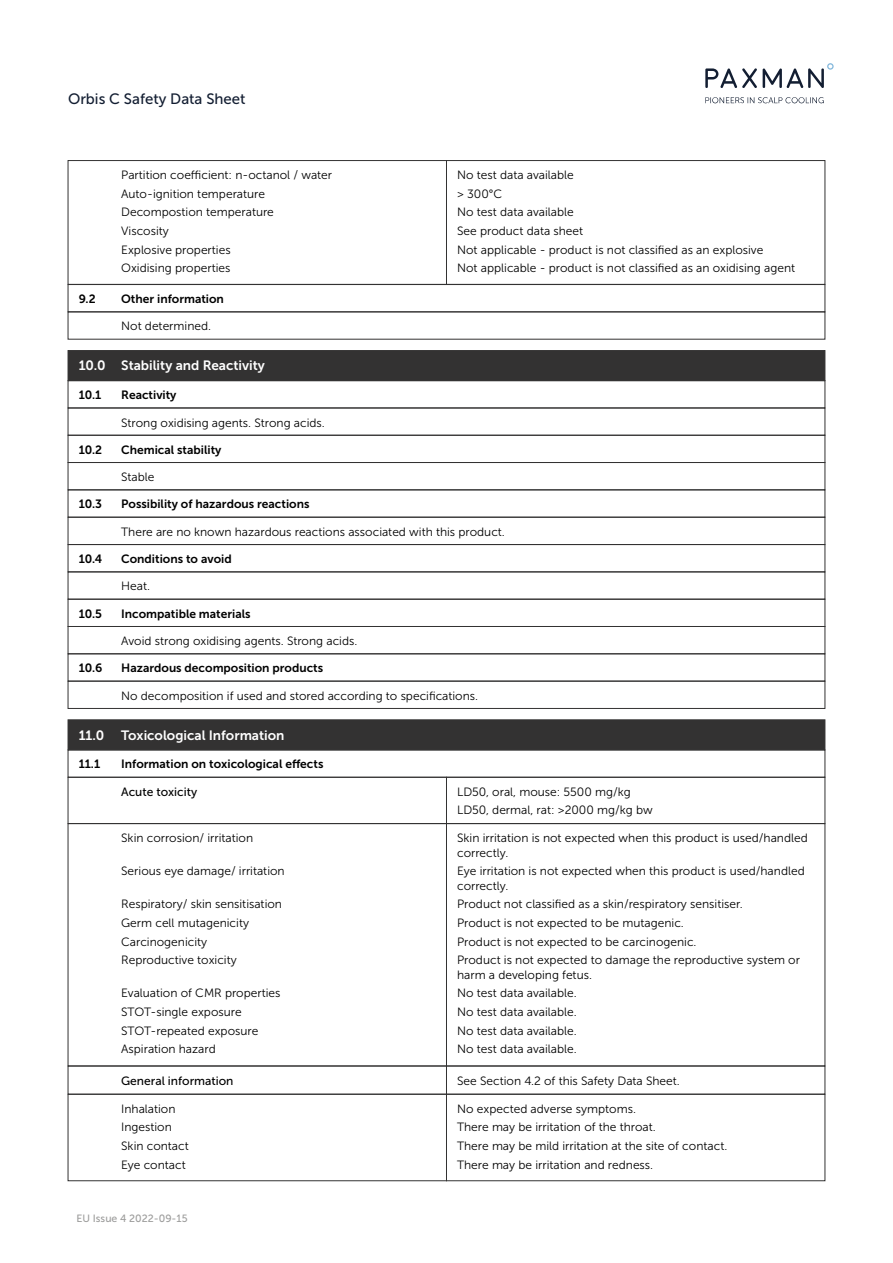
<style>
.page{position:relative;width:893px;height:1263px;background:#fff}
.page>*{position:absolute;margin:0;border:0;box-sizing:border-box;transform-origin:0 0}
.t1{font:15px "Museo Sans 500";color:#131e32}
.t2{font:13.5px "Museo Sans 700";color:#fff}
.t3{font:12px/18.6px "Museo Sans 300";color:#000}
.t4{font:12px "Museo Sans 700";color:#000}
.t5{font:12px "Museo Sans 500";color:#000}
.t6{font:10.5px "Museo Sans 500";color:#9d9d9c}
</style>
<div class="page">
<svg style="left:705px;top:68px;width:52px;height:20px"></svg>
<svg style="left:763px;top:63px;width:71px;height:25px"></svg>
<svg style="left:705px;top:97px;width:119px;height:6px"></svg>
<div style="left:68px;top:160px;width:379px;height:125px;border:1px solid #333232"></div>
<div style="left:446px;top:160px;width:379px;height:125px;border:1px solid #333232"></div>
<div style="left:68px;top:284px;width:757px;height:28px;border:1px solid #333232"></div>
<div style="left:68px;top:311px;width:757px;height:29px;border:1px solid #333232"></div>
<div style="left:68px;top:408px;width:757px;height:28px;border:1px solid #333232"></div>
<div style="left:68px;top:681px;width:757px;height:28px;border:1px solid #333232"></div>
<div style="left:68px;top:350px;width:757px;height:31px;background:#333232"></div>
<div style="left:68px;top:380px;width:757px;height:28px;border:1px solid #333232"></div>
<div style="left:68px;top:435px;width:757px;height:28px;border:1px solid #333232"></div>
<div style="left:68px;top:489px;width:757px;height:29px;border:1px solid #333232"></div>
<div style="left:68px;top:544px;width:757px;height:28px;border:1px solid #333232"></div>
<div style="left:68px;top:599px;width:757px;height:28px;border:1px solid #333232"></div>
<div style="left:68px;top:653px;width:757px;height:28px;border:1px solid #333232"></div>
<div style="left:68px;top:719px;width:757px;height:31px;background:#333232;border:1px solid #333232"></div>
<div style="left:68px;top:749px;width:757px;height:29px;border:1px solid #333232"></div>
<div style="left:68px;top:823px;width:379px;height:243px;border:1px solid #333232"></div>
<div style="left:68px;top:1094px;width:379px;height:87px;border:1px solid #333232"></div>
<div style="left:446px;top:823px;width:379px;height:243px;border:1px solid #333232"></div>
<div style="left:446px;top:1094px;width:379px;height:87px;border:1px solid #333232"></div>
<div style="left:68px;top:777px;width:379px;height:47px;border:1px solid #333232"></div>
<div style="left:446px;top:777px;width:379px;height:47px;border:1px solid #333232"></div>
<div style="left:68px;top:1066px;width:379px;height:28px;border:1px solid #333232"></div>
<div style="left:446px;top:1066px;width:379px;height:28px;border:1px solid #333232"></div>
<p class="t1" style="left:68px;top:90px;width:179px">Orbis C Safety Data Sheet</p>
<p class="t3" style="left:121px;top:166px;width:212px">Partition coefficient: n-octanol / water<br>Auto-ignition temperature<br>Decompostion temperature<br>Viscosity<br>Explosive properties<br>Oxidising properties</p>
<p class="t3" style="left:457px;top:166px;width:340px">No test data available<br>&gt; 300°C<br>No test data available<br>See product data sheet<br>Not applicable - product is not classified as an explosive<br>Not applicable - product is not classified as an oxidising agent</p>
<p class="t4" style="left:79px;top:292px;width:19px">9.2</p>
<p class="t4" style="left:121px;top:292px;width:104px">Other information</p>
<p class="t3" style="left:121px;top:317px;width:91px">Not determined.</p>
<p class="t2" style="left:79px;top:358px;width:188px">10.0 Stability and Reactivity</p>
<p class="t4" style="left:79px;top:388px;width:24px">10.1</p>
<p class="t4" style="left:121px;top:388px;width:57px">Reactivity</p>
<p class="t3" style="left:121px;top:413px;width:205px">Strong oxidising agents. Strong acids.</p>
<p class="t4" style="left:79px;top:443px;width:25px">10.2</p>
<p class="t4" style="left:121px;top:443px;width:102px">Chemical stability</p>
<p class="t3" style="left:121px;top:468px;width:35px">Stable</p>
<p class="t4" style="left:79px;top:498px;width:25px">10.3</p>
<p class="t4" style="left:121px;top:498px;width:190px">Possibility of hazardous reactions</p>
<p class="t3" style="left:121px;top:522px;width:385px">There are no known hazardous reactions associated with this product.</p>
<p class="t4" style="left:79px;top:552px;width:25px">10.4</p>
<p class="t4" style="left:121px;top:552px;width:112px">Conditions to avoid</p>
<p class="t3" style="left:121px;top:577px;width:30px">Heat.</p>
<p class="t4" style="left:79px;top:607px;width:25px">10.5</p>
<p class="t4" style="left:121px;top:607px;width:131px">Incompatible materials</p>
<p class="t3" style="left:121px;top:632px;width:238px">Avoid strong oxidising agents. Strong acids.</p>
<p class="t4" style="left:79px;top:661px;width:25px">10.6</p>
<p class="t4" style="left:121px;top:661px;width:204px">Hazardous decomposition products</p>
<p class="t3" style="left:121px;top:686px;width:358px">No decomposition if used and stored according to specifications.</p>
<p class="t2" style="left:79px;top:727px;width:27px">11.0</p>
<p class="t2" style="left:121px;top:727px;width:165px">Toxicological Information</p>
<p class="t4" style="left:79px;top:758px;width:23px">11.1</p>
<p class="t4" style="left:121px;top:758px;width:204px">Information on toxicological effects</p>
<p class="t5" style="left:121px;top:785px;width:78px">Acute toxicity</p>
<p class="t3" style="left:457px;top:782px;width:197px">LD50, oral, mouse: 5500 mg/kg<br>LD50, dermal, rat: &gt;2000 mg/kg bw</p>
<p class="t3" style="left:121px;top:829px;width:133px">Skin corrosion/ irritation</p>
<p class="t3" style="left:121px;top:862px;width:165px">Serious eye damage/ irritation</p>
<p class="t3" style="left:121px;top:895px;width:162px">Respiratory/ skin sensitisation<br>Germ cell mutagenicity<br>Carcinogenicity<br>Reproductive toxicity</p>
<p class="t3" style="left:121px;top:984px;width:161px">Evaluation of CMR properties<br>STOT-single exposure<br>STOT-repeated exposure<br>Aspiration hazard</p>
<p class="t3" style="left:457px;top:831px;width:352px;line-height:14.4px">Skin irritation is not expected when this product is used/handled correctly.</p>
<p class="t3" style="left:457px;top:864px;width:349px;line-height:14.4px">Eye irritation is not expected when this product is used/handled correctly.</p>
<p class="t3" style="left:457px;top:895px;width:344px">Product not classified as a skin/respiratory sensitiser.<br>Product is not expected to be mutagenic.<br>Product is not expected to be carcinogenic.<br>Product is not expected to damage the reproductive system or</p>
<p class="t3" style="left:457px;top:965px;width:136px">harm a developing fetus.<br>No test data available.<br>No test data available.<br>No test data available.<br>No test data available.</p>
<p class="t5" style="left:121px;top:1074px;width:114px">General information</p>
<p class="t3" style="left:457px;top:1071px;width:224px">See Section 4.2 of this Safety Data Sheet.</p>
<p class="t3" style="left:121px;top:1099px;width:69px">Inhalation<br>Ingestion<br>Skin contact<br>Eye contact</p>
<p class="t6" style="left:77px;top:1212px;width:113px">EU Issue 4 2022-09-15</p>
<p class="t3" style="left:457px;top:1099px;width:272px">No expected adverse symptoms.<br>There may be irritation of the throat.<br>There may be mild irritation at the site of contact.<br>There may be irritation and redness.</p>
</div>
